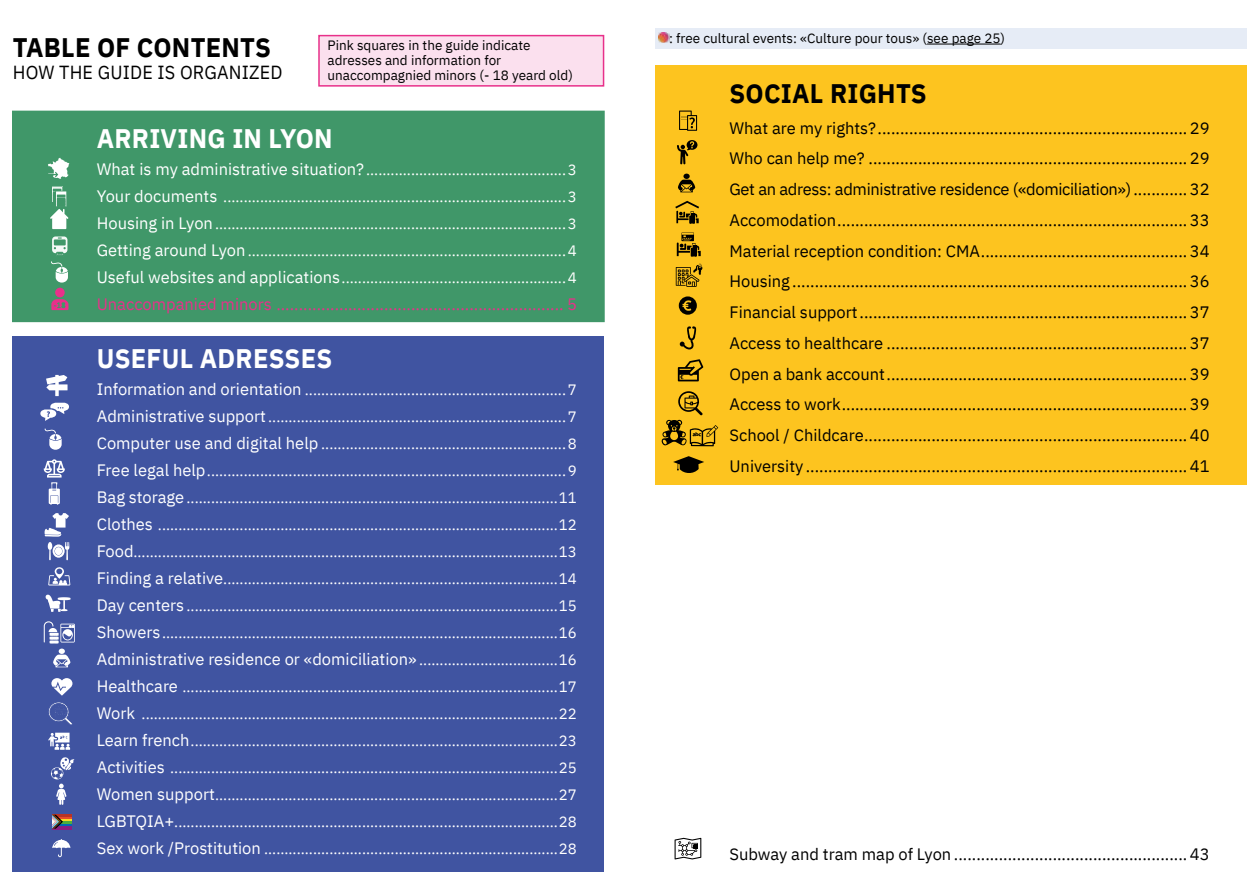
<style>
.page{position:relative;width:1259px;height:893px;background:#fff}
.page>*{position:absolute;margin:0;border:0;box-sizing:border-box;transform-origin:0 0}
.t1{font:700 26.85px "IBM Plex Sans Arabic";letter-spacing:.01em;color:#fff;scale:.95 1}
.t2{font:700 26.85px "IBM Plex Sans Arabic";letter-spacing:.01em;color:#000;scale:.95 1}
.t3{font:18.9px "IBM Plex Sans Arabic";letter-spacing:.01em;color:#000;scale:.95 1}
.t4{font:16.5px/30.8px "IBM Plex Sans Arabic";color:#000;text-align:justify}
.t5{font:16.5px "IBM Plex Sans Arabic";color:#e8308a}
.t6{font:16.5px "IBM Plex Sans Arabic";color:#fff}
.t7{font:15px/27px "IBM Plex Sans Arabic";color:#fff;text-align:justify}
.t8{font:13.5px/15px "IBM Plex Sans Arabic";color:#000}
.s1{font-size:16.5px}
.s2{font-size:15px}
</style>
<div class="page">
<div style="left:13px;top:336px;width:591px;height:536px;background:#4054a1"></div>
<div style="left:655px;top:65px;width:591px;height:420px;background:#fdc41f"></div>
<div style="left:12px;top:111px;width:593px;height:211px;background:#409769"></div>
<svg style="left:48px;top:158px;width:21px;height:21px"></svg>
<div style="left:55px;top:288px;width:10px;height:9px;background:#e8308a;border-radius:50%"></div>
<svg style="left:51px;top:299px;width:18px;height:11px"></svg>
<svg style="left:50px;top:186px;width:18px;height:43px"></svg>
<svg style="left:46px;top:375px;width:22px;height:21px"></svg>
<svg style="left:40px;top:403px;width:29px;height:18px"></svg>
<svg style="left:48px;top:567px;width:22px;height:18px"></svg>
<svg style="left:45px;top:595px;width:26px;height:17px"></svg>
<hr style="left:52px;top:815px;width:20px;height:3px;background:#b93325">
<hr style="left:52px;top:817px;width:20px;height:3px;background:#e94c29">
<hr style="left:52px;top:819px;width:20px;height:3px;background:#f9dc26">
<hr style="left:52px;top:822px;width:20px;height:3px;background:#4dae3c">
<hr style="left:52px;top:824px;width:20px;height:3px;background:#0069b4">
<hr style="left:52px;top:826px;width:20px;height:3px;background:#8a1e82">
<svg style="left:52px;top:815px;width:11px;height:14px"></svg>
<svg style="left:52px;top:839px;width:18px;height:18px"></svg>
<svg style="left:51px;top:678px;width:21px;height:18px"></svg>
<svg style="left:44px;top:621px;width:31px;height:22px"></svg>
<svg style="left:45px;top:513px;width:24px;height:47px"></svg>
<svg style="left:48px;top:733px;width:22px;height:17px"></svg>
<svg style="left:51px;top:757px;width:23px;height:48px"></svg>
<svg style="left:48px;top:702px;width:24px;height:23px"></svg>
<svg style="left:678px;top:174px;width:17px;height:18px"></svg>
<svg style="left:679px;top:111px;width:18px;height:20px"></svg>
<svg style="left:679px;top:296px;width:18px;height:19px"></svg>
<svg style="left:680px;top:326px;width:16px;height:23px"></svg>
<svg style="left:678px;top:359px;width:25px;height:22px"></svg>
<svg style="left:673px;top:456px;width:31px;height:17px"></svg>
<svg style="left:677px;top:140px;width:20px;height:24px"></svg>
<svg style="left:675px;top:201px;width:24px;height:23px"></svg>
<svg style="left:677px;top:232px;width:24px;height:25px"></svg>
<svg style="left:676px;top:264px;width:26px;height:23px"></svg>
<svg style="left:674px;top:838px;width:27px;height:21px"></svg>
<svg style="left:661px;top:391px;width:57px;height:55px"></svg>
<svg style="left:53px;top:649px;width:18px;height:18px"></svg>
<svg style="left:45px;top:429px;width:17px;height:21px"></svg>
<svg style="left:51px;top:236px;width:17px;height:47px"></svg>
<svg style="left:44px;top:459px;width:21px;height:46px"></svg>
<div style="left:319px;top:29px;width:284px;height:51px;background:linear-gradient(to right,#fff,#fff)"></div>
<div style="left:318px;top:35px;width:286px;height:52px;background:#fbe0ee;border:2px solid #e8308a"></div>
<div style="left:655px;top:28px;width:591px;height:20px;background:#e6ecf6"></div>
<hr style="left:927px;top:44px;width:73px;height:1px;background:#000">
<svg style="left:658px;top:32px;width:11px;height:11px"></svg>
<h1 class="t2" style="left:13px;top:32px;width:273px">TABLE OF CONTENTS</h1>
<p class="t3" style="left:13px;top:61px;width:285px">HOW THE GUIDE IS ORGANIZED</p>
<p class="t8" style="left:327px;top:38px;width:247px">Pink squares in the guide indicate adresses and information for unaccompagnied minors (- 18 yeard old)</p>
<h1 class="t1" style="left:97px;top:123px;width:250px">ARRIVING IN LYON</h1>
<p class="t7" style="left:97px;top:156px;width:482px"><span class="s1">What is my administrative situation?</span>.................................................3<br><span class="s1">Your documents</span> ....................................................................................3<br><span class="s1">Housing in Lyon</span>......................................................................................3<br><span class="s1">Getting around Lyon</span>..............................................................................4<br><span class="s1">Useful websites and applications</span>.......................................................4</p>
<p class="t5" style="left:97px;top:294px;width:482px">Unaccompanied minors ................................................................ 5</p>
<h1 class="t1" style="left:97px;top:343px;width:249px">USEFUL ADRESSES</h1>
<p class="t7" style="left:97px;top:376px;width:482px"><span class="s1">Information and orientation</span> ................................................................7<br><span class="s1">Administrative support</span>.........................................................................7<br><span class="s1">Computer use and digital help</span> ............................................................8<br><span class="s1">Free legal help</span>........................................................................................9<br><span class="s1">Bag storage</span>...........................................................................................11<br><span class="s1">Clothes</span> ..................................................................................................12<br><span class="s1">Food</span>........................................................................................................13<br><span class="s1">Finding a relative</span>..................................................................................14<br><span class="s1">Day centers</span> ...........................................................................................15<br><span class="s1">Showers</span>.................................................................................................16</p>
<p class="t6" style="left:97px;top:649px;width:482px">Administrative residence or «domiciliation» <span class="s2">..................................16</span></p>
<p class="t7" style="left:97px;top:673px;width:482px"><span class="s1">Healthcare</span> ............................................................................................17<br><span class="s1">Work</span> ......................................................................................................22<br><span class="s1">Learn french</span>..........................................................................................23<br><span class="s1">Activities</span> ...............................................................................................25<br><span class="s1">Women support</span>....................................................................................27<br><span class="s1">LGBTQIA+</span>..............................................................................................28<br><span class="s1">Sex work /Prostitution</span> ........................................................................28</p>
<p class="t8" style="left:669px;top:31px;width:337px">: free cultural events: «Culture pour tous» (see page 25)</p>
<h1 class="t2" style="left:729px;top:78px;width:209px">SOCIAL RIGHTS</h1>
<p class="t4" style="left:729px;top:112px;width:482px">What are my rights?.....................................................................29<br>Who can help me? .......................................................................29<br>Get an adress: administrative residence («domiciliation»)............ 32<br>Accomodation..............................................................................33<br>Material reception condition: CMA..............................................34<br>Housing ........................................................................................36<br>Financial support.........................................................................37<br>Access to healthcare ...................................................................37<br>Open a bank account...................................................................39<br>Access to work.............................................................................39<br>School / Childcare........................................................................40<br>University .....................................................................................41</p>
<p class="t4" style="left:729px;top:839px;width:482px">Subway and tram map of Lyon ....................................................43</p>
</div>
